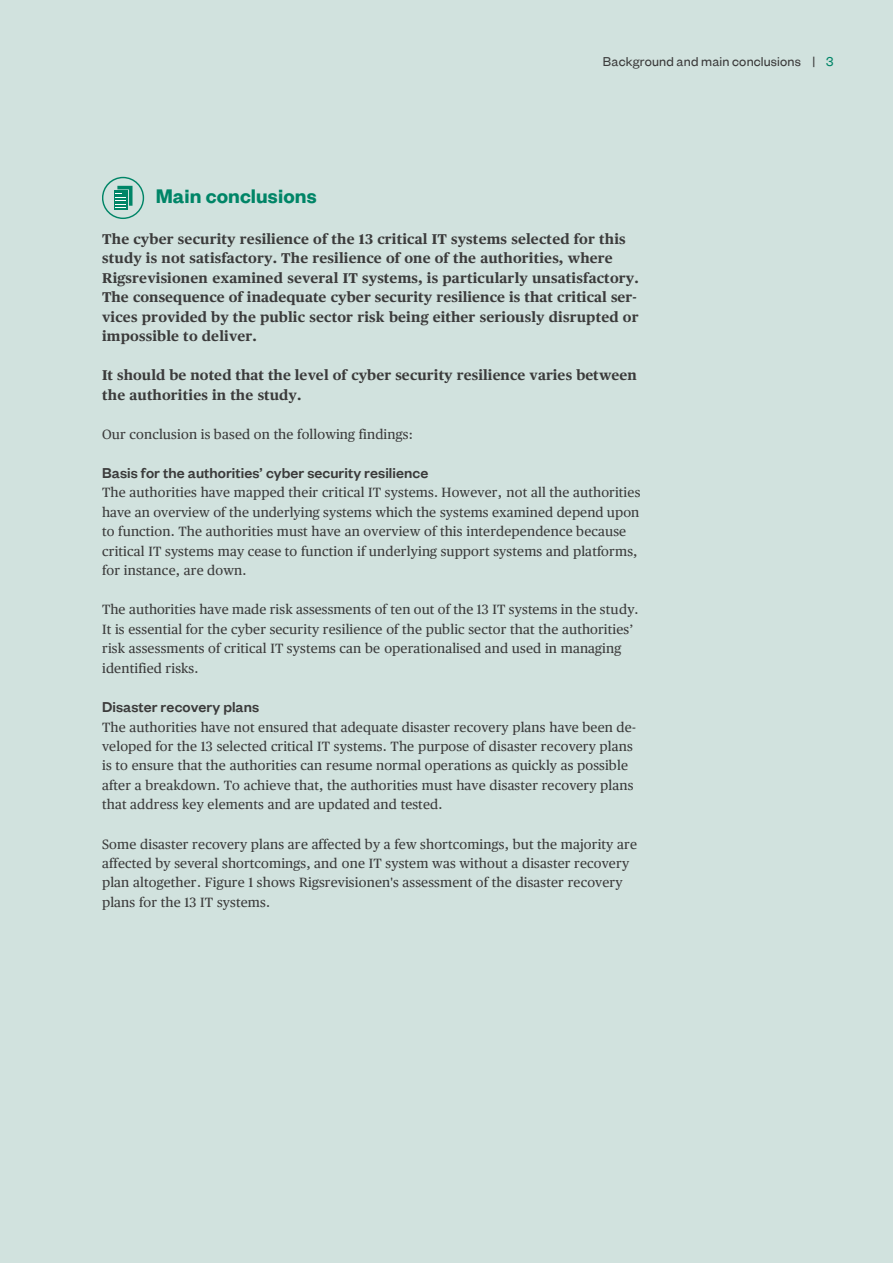
<style>
.page{position:relative;width:893px;height:1263px;background:#d1e2de}
.page>*{position:absolute;margin:0;border:0;box-sizing:border-box;transform-origin:0 0}
.t1{font:600 21.75px "Founders Grotesk";letter-spacing:.005em;color:#008567}
.t2{font:500 15.9px "Founders Grotesk";letter-spacing:.01em;color:#3b3b3b}
.t3{font:700 14.25px/19.5px "Publico Text";letter-spacing:.01em;color:#3b3b3b}
.t4{font:14.25px "Founders Grotesk";letter-spacing:.01em;color:#3b3b3b}
.t5{font:13.5px/19.5px "Publico Text";letter-spacing:.01em;color:#3b3b3b}
.s1{color:#008567}
</style>
<div class="page">
<svg style="left:102px;top:177px;width:42px;height:42px"></svg>
<p class="t4" style="left:603px;top:53px;width:232px">Background and main conclusions | <span class="s1">3</span></p>
<p class="t1" style="left:156px;top:182px;width:162px">Main conclusions</p>
<p class="t3" style="left:102px;top:230px;width:538px">The cyber security resilience of the 13 critical IT systems selected for this study is not satisfactory. The resilience of one of the authorities, where Rigsrevisionen examined several IT systems, is particularly unsatisfactory.<br>The consequence of inadequate cyber security resilience is that critical ser&shy;vices provided by the public sector risk being either seriously disrupted or impossible to deliver.</p>
<p class="t3" style="left:102px;top:367px;width:536px">It should be noted that the level of cyber security resilience varies between the authorities in the study.</p>
<p class="t5" style="left:102px;top:425px;width:312px">Our conclusion is based on the following findings:</p>
<p class="t2" style="left:102px;top:463px;width:328px">Basis for the authorities’ cyber security resilience</p>
<p class="t5" style="left:102px;top:484px;width:540px">The authorities have mapped their critical IT systems. However, not all the authorities have an overview of the underlying systems which the systems examined depend upon to function. The authorities must have an overview of this interdependence because critical IT systems may cease to function if underlying support systems and platforms, for instance, are down.</p>
<p class="t5" style="left:102px;top:601px;width:538px">The authorities have made risk assessments of ten out of the 13 IT systems in the study.<br>It is essential for the cyber security resilience of the public sector that the authorities’ risk assessments of critical IT systems can be operationalised and used in managing identified risks.</p>
<p class="t2" style="left:102px;top:697px;width:159px">Disaster recovery plans</p>
<p class="t5" style="left:102px;top:718px;width:535px">The authorities have not ensured that adequate disaster recovery plans have been de&shy;veloped for the 13 selected critical IT systems. The purpose of disaster recovery plans is to ensure that the authorities can resume normal operations as quickly as possible after a breakdown. To achieve that, the authorities must have disaster recovery plans that address key elements and are updated and tested.</p>
<p class="t5" style="left:102px;top:835px;width:536px">Some disaster recovery plans are affected by a few shortcomings, but the majority are affected by several shortcomings, and one IT system was without a disaster recovery plan altogether. Figure 1 shows Rigsrevisionen's assessment of the disaster recovery plans for the 13 IT systems.</p>
</div>
